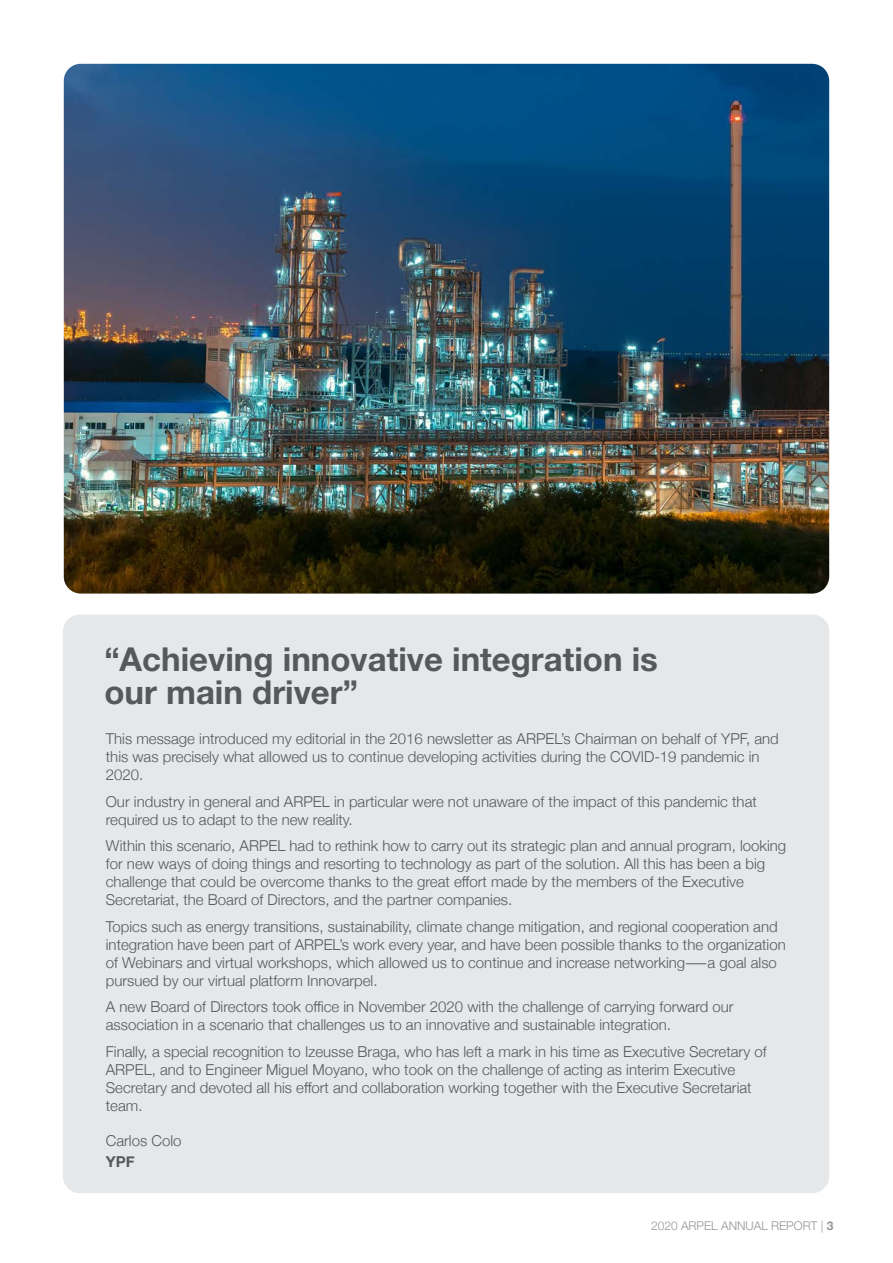
<style>
.page{position:relative;width:893px;height:1263px;background:#fff}
.page>*{position:absolute;margin:0;border:0;box-sizing:border-box;transform-origin:0 0}
.t1{font:700 33px/33px "Helvetica Neue LT Std";color:#57585a}
.t2{font:300 15px/18px "Helvetica Neue";color:#57585a}
.t3{font:300 12px "Helvetica Neue";color:#939598}
.s1{font-weight:700}
</style>
<div class="page">
<img style="left:64px;top:64px;width:765px;height:530px">
<div style="left:63px;top:614px;width:766px;height:579px;background:#e6e7e9;border-radius:17px"></div>
<p class="t1" style="left:104px;top:642px;width:555px">“Achieving innovative integration is our main driver”</p>
<p class="t2" style="left:106px;top:729px;width:674px">This message introduced my editorial in the 2016 newsletter as ARPEL’s Chairman on behalf of YPF, and this was precisely what allowed us to continue developing activities during the COVID-19 pandemic in<br>2020.</p>
<p class="t2" style="left:106px;top:791px;width:653px">Our industry in general and ARPEL in particular were not unaware of the impact of this pandemic that required us to adapt to the new reality.</p>
<p class="t2" style="left:106px;top:836px;width:682px">Within this scenario, ARPEL had to rethink how to carry out its strategic plan and annual program, looking for new ways of doing things and resorting to technology as part of the solution. All this has been a big challenge that could be overcome thanks to the great effort made by the members of the Executive Secretariat, the Board of Directors, and the partner companies.</p>
<p class="t2" style="left:106px;top:916px;width:681px">Topics such as energy transitions, sustainability, climate change mitigation, and regional cooperation and integration have been part of ARPEL’s work every year, and have been possible thanks to the organization of Webinars and virtual workshops, which allowed us to continue and increase networking―a goal also pursued by our virtual platform Innovarpel.</p>
<p class="t2" style="left:106px;top:997px;width:629px">A new Board of Directors took office in November 2020 with the challenge of carrying forward our association in a scenario that challenges us to an innovative and sustainable integration.</p>
<p class="t2" style="left:106px;top:1041px;width:662px">Finally, a special recognition to Izeusse Braga, who has left a mark in his time as Executive Secretary of ARPEL, and to Engineer Miguel Moyano, who took on the challenge of acting as interim Executive Secretary and devoted all his effort and collaboration working together with the Executive Secretariat team.</p>
<p class="t2" style="left:106px;top:1129px;width:77px;line-height:21px">Carlos Colo<br><span class="s1">YPF</span></p>
<p class="t3" style="left:651px;top:1216px;width:184px">2020 ARPEL ANNUAL REPORT | <span class="s1">3</span></p>
</div>
